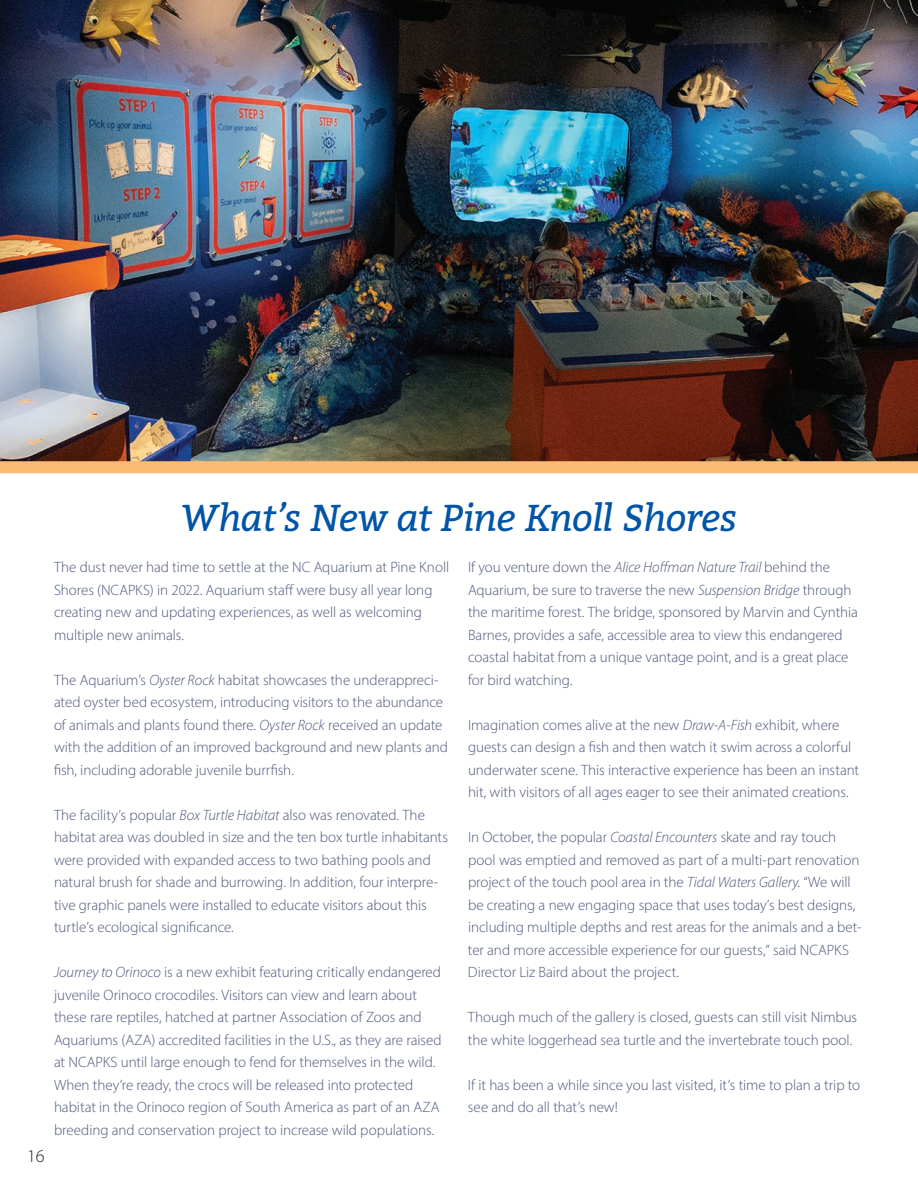
<style>
.page{position:relative;width:918px;height:1188px;background:#fff}
.page>*{position:absolute;margin:0;border:0;box-sizing:border-box;transform-origin:0 0}
.t1{font:italic 37.5px "Bitter";letter-spacing:-.02em;color:#0154a6}
.t2{font:300 18px "Myriad Pro";color:#231f20}
.t3{font:300 15px/22.5px "Myriad Pro";letter-spacing:-.005em;color:#4c577a}
.s1{font-style:italic}
</style>
<div class="page">
<img style="left:0;top:0;width:918px;height:461px">
<div style="left:0;top:461px;width:918px;height:12px;background:#fcbb74"></div>
<h1 class="t1" style="left:181px;top:495px;width:558px">What’s New at Pine Knoll Shores</h1>
<p class="t2" style="left:27px;top:1146px;width:19px">16</p>
<p class="t3" style="left:54px;top:556px;width:397px">The dust never had time to settle at the NC Aquarium at Pine Knoll Shores (NCAPKS) in 2022. Aquarium staff were busy all year long creating new and updating experiences, as well as welcoming multiple new animals.</p>
<p class="t3" style="left:54px;top:669px;width:395px">The Aquarium’s <span class="s1">Oyster Rock</span> habitat showcases the underappreci&shy;ated oyster bed ecosystem, introducing visitors to the abundance of animals and plants found there. <span class="s1">Oyster Rock</span> received an update with the addition of an improved background and new plants and fish, including adorable juvenile burrfish.</p>
<p class="t3" style="left:54px;top:804px;width:395px">The facility’s popular <span class="s1">Box Turtle Habitat</span> also was renovated. The habitat area was doubled in size and the ten box turtle inhabitants were provided with expanded access to two bathing pools and natural brush for shade and burrowing. In addition, four interpre&shy;tive graphic panels were installed to educate visitors about this turtle’s ecological significance.</p>
<p class="t3" style="left:54px;top:961px;width:389px"><span class="s1">Journey to Orinoco</span> is a new exhibit featuring critically endangered juvenile Orinoco crocodiles. Visitors can view and learn about these rare reptiles, hatched at partner Association of Zoos and Aquariums (AZA) accredited facilities in the U.S., as they are raised at NCAPKS until large enough to fend for themselves in the wild.<br>When they’re ready, the crocs will be released into protected habitat in the Orinoco region of South America as part of an AZA breeding and conservation project to increase wild populations.</p>
<p class="t3" style="left:468px;top:556px;width:392px">If you venture down the <span class="s1">Alice Hoffman Nature Trail</span> behind the Aquarium, be sure to traverse the new <span class="s1">Suspension Bridge</span> through the maritime forest. The bridge, sponsored by Marvin and Cynthia Barnes, provides a safe, accessible area to view this endangered coastal habitat from a unique vantage point, and is a great place for bird watching.</p>
<p class="t3" style="left:468px;top:714px;width:393px">Imagination comes alive at the new <span class="s1">Draw-A-Fish</span> exhibit, where guests can design a fish and then watch it swim across a colorful underwater scene. This interactive experience has been an instant hit, with visitors of all ages eager to see their animated creations.</p>
<p class="t3" style="left:468px;top:826px;width:395px">In October, the popular <span class="s1">Coastal Encounters</span> skate and ray touch pool was emptied and removed as part of a multi-part renovation project of the touch pool area in the <span class="s1">Tidal Waters Gallery</span>. “We will be creating a new engaging space that uses today’s best designs, including multiple depths and rest areas for the animals and a bet&shy;ter and more accessible experience for our guests,” said NCAPKS Director Liz Baird about the project.</p>
<p class="t3" style="left:468px;top:1006px;width:391px">Though much of the gallery is closed, guests can still visit Nimbus the white loggerhead sea turtle and the invertebrate touch pool.</p>
<p class="t3" style="left:468px;top:1074px;width:394px">If it has been a while since you last visited, it’s time to plan a trip to see and do all that’s new!</p>
</div>
